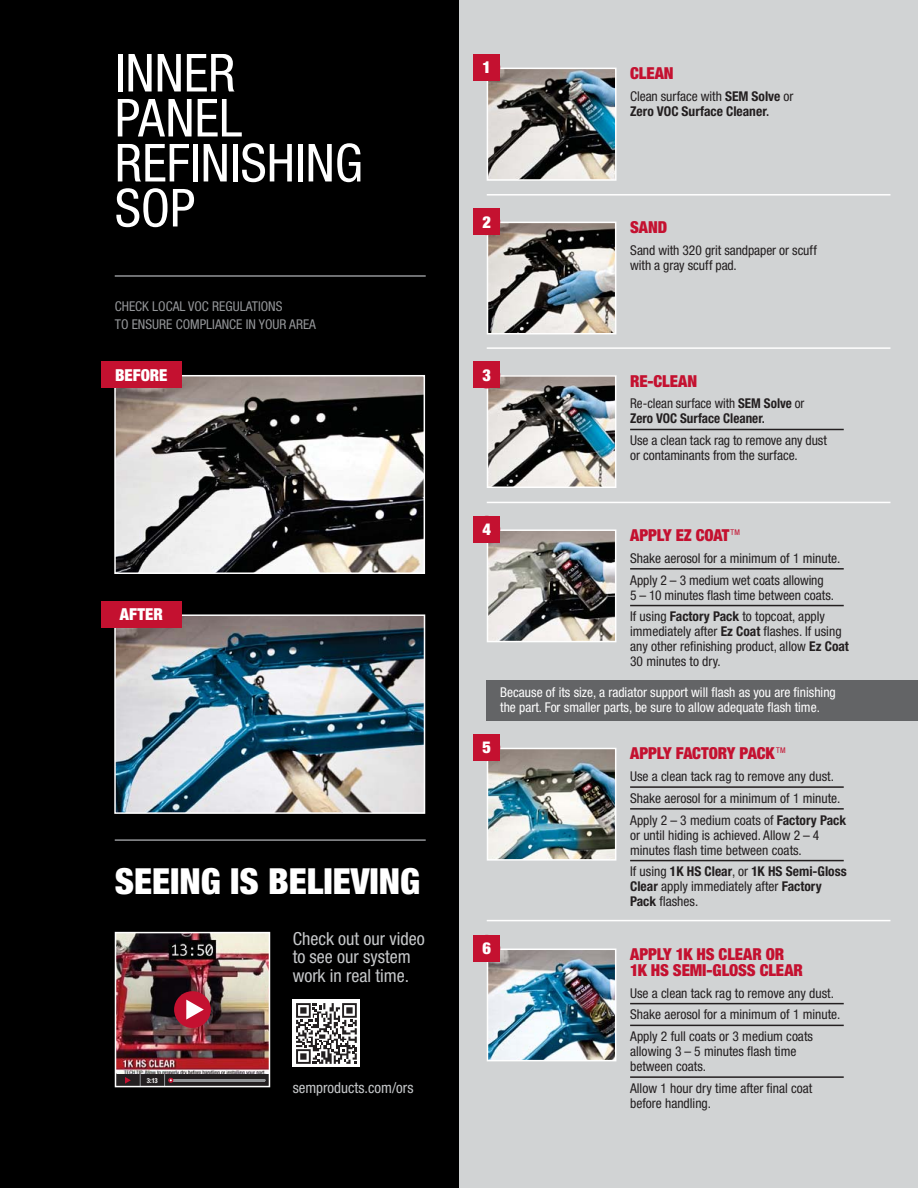
<style>
.page{position:relative;width:918px;height:1188px;background:#fff}
.page>*{position:absolute;margin:0;border:0;box-sizing:border-box;transform-origin:0 0}
.t1{font:condensed 52.5px/45px "Helvetica Neue LT Std";color:#fff}
.t2{font:900 condensed 36px "Helvetica Neue LT Std";color:#fff}
.t3{font:condensed 18px/18.8px "Helvetica Neue LT Std";color:#c6c8ca}
.t4{font:900 condensed 16.5px/15.8px "Helvetica Neue LT Std";letter-spacing:-.01em;color:#c41130}
.t5{font:900 condensed 16.5px "Helvetica Neue LT Std";color:#fff}
.t6{font:condensed 15px "Helvetica Neue LT Std";color:#c6c8ca}
.t7{font:condensed 13.5px/15px "Helvetica Neue LT Std";color:#231f20}
.t8{font:condensed 13.5px/15px "Helvetica Neue LT Std";color:#fff}
.t9{font:700 condensed 13.5px/15px "Helvetica Neue LT Std";color:#231f20}
.t10{font:condensed 13.5px/18.8px "Helvetica Neue LT Std";color:#939598}
.t11{font:700 condensed 6.9px "Helvetica Neue LT Std";color:#fff}
.s1{font-weight:400}
.s2{font-weight:500}
.s3{font-weight:700}
</style>
<div class="page">
<div style="left:0;top:0;width:459px;height:1188px;background:#000"></div>
<div style="left:459px;top:0;width:458px;height:1188px;background:#d1d3d4"></div>
<img style="left:490px;top:225px;width:123px;height:106px">
<div style="left:487px;top:222px;width:129px;height:112px;border:2px solid #fff"></div>
<div style="left:473px;top:208px;width:27px;height:27px;background:#c41130"></div>
<img style="left:490px;top:71px;width:124px;height:107px">
<div style="left:487px;top:68px;width:130px;height:113px;border:2px solid #fff"></div>
<div style="left:473px;top:54px;width:27px;height:27px;background:#c41130"></div>
<hr style="left:487px;top:194px;width:403px;height:2px;background:#fff">
<hr style="left:630px;top:429px;width:214px;height:1px;background:#231f20">
<hr style="left:487px;top:347px;width:403px;height:2px;background:#fff">
<img style="left:490px;top:378px;width:123px;height:107px">
<div style="left:487px;top:375px;width:129px;height:113px;border:2px solid #fff"></div>
<div style="left:473px;top:361px;width:27px;height:27px;background:#c41130"></div>
<hr style="left:630px;top:786px;width:214px;height:2px;background:#231f20">
<hr style="left:630px;top:808px;width:214px;height:2px;background:#231f20">
<hr style="left:630px;top:860px;width:214px;height:1px;background:#231f20">
<img style="left:490px;top:751px;width:123px;height:107px">
<div style="left:487px;top:748px;width:129px;height:113px;border:2px solid #fff"></div>
<div style="left:473px;top:734px;width:27px;height:27px;background:#c41130"></div>
<hr style="left:630px;top:568px;width:214px;height:2px;background:#231f20">
<hr style="left:630px;top:605px;width:214px;height:1px;background:#231f20">
<hr style="left:487px;top:502px;width:403px;height:1px;background:#fff">
<img style="left:490px;top:532px;width:123px;height:107px">
<div style="left:487px;top:529px;width:129px;height:113px;border:2px solid #fff"></div>
<div style="left:473px;top:516px;width:27px;height:27px;background:#c41130"></div>
<svg style="left:114px;top:920px;width:777px;height:168px"></svg>
<hr style="left:630px;top:1003px;width:214px;height:1px;background:#231f20">
<hr style="left:630px;top:1025px;width:214px;height:1px;background:#231f20">
<hr style="left:630px;top:1076px;width:214px;height:2px;background:#231f20">
<img style="left:490px;top:952px;width:123px;height:106px">
<div style="left:487px;top:949px;width:129px;height:112px;border:2px solid #fff"></div>
<div style="left:473px;top:935px;width:27px;height:27px;background:#c41130"></div>
<div style="left:487px;top:680px;width:431px;height:40px;background:#636466"></div>
<img style="left:117px;top:378px;width:305px;height:193px">
<div style="left:114px;top:375px;width:311px;height:199px;border:2px solid #fff"></div>
<div style="left:101px;top:361px;width:81px;height:27px;background:#c41130"></div>
<img style="left:117px;top:617px;width:305px;height:194px">
<div style="left:114px;top:614px;width:311px;height:200px;border:2px solid #fff"></div>
<div style="left:101px;top:601px;width:81px;height:27px;background:#c41130"></div>
<hr style="left:115px;top:275px;width:311px;height:2px;background:#939598">
<hr style="left:115px;top:839px;width:311px;height:2px;background:#939598">
<div style="left:293px;top:1000px;width:67px;height:67px;background:#fff"></div>
<svg style="left:296px;top:1003px;width:61px;height:61px"></svg>
<h1 class="t1" style="left:115px;top:55px;width:250px">INNER<br>PANEL<br>REFINISHING<br>SOP</h1>
<p class="t10" style="left:115px;top:298px;width:203px">CHECK LOCAL VOC REGULATIONS<br>TO ENSURE COMPLIANCE IN YOUR AREA</p>
<p class="t5" style="left:115px;top:366px;width:54px">BEFORE</p>
<p class="t5" style="left:120px;top:605px;width:45px">AFTER</p>
<h2 class="t2" style="left:115px;top:860px;width:307px">SEEING IS BELIEVING</h2>
<p class="t11" style="left:147px;top:1078px;width:12px">3:13</p>
<h3 class="t3" style="left:293px;top:930px;width:134px">Check out our video to see our system work in real time.</h3>
<p class="t6" style="left:293px;top:1082px;width:122px">semproducts.com/ors</p>
<p class="t5" style="left:482px;top:58px;width:10px">1</p>
<p class="t4" style="left:630px;top:66px;width:45px">CLEAN</p>
<p class="t9" style="left:630px;top:90px;width:165px"><span class="s1">Clean surface with</span> SEM Solve <span class="s1">or<br></span>Zero VOC Surface Cleaner<span class="s2">.</span></p>
<p class="t5" style="left:482px;top:212px;width:10px">2</p>
<p class="t4" style="left:630px;top:220px;width:39px">SAND</p>
<p class="t7" style="left:630px;top:244px;width:188px">Sand with 320 grit sandpaper or scuff with a gray scuff pad.</p>
<p class="t5" style="left:482px;top:366px;width:10px">3</p>
<p class="t4" style="left:630px;top:373px;width:69px">RE-CLEAN</p>
<p class="t9" style="left:630px;top:397px;width:176px"><span class="s1">Re-clean surface with</span> SEM Solve <span class="s1">or<br></span>Zero VOC Surface Cleaner<span class="s2">.</span></p>
<p class="t7" style="left:630px;top:434px;width:198px">Use a clean tack rag to remove any dust or contaminants from the surface.</p>
<p class="t5" style="left:482px;top:520px;width:10px">4</p>
<p class="t4" style="left:630px;top:527px;width:111px">APPLY EZ COAT <sup>TM</sup></p>
<p class="t7" style="left:630px;top:548px;width:212px;line-height:21.8px">Shake aerosol for a minimum of 1 minute.<br>Apply 2 – 3 medium wet coats allowing</p>
<p class="t7" style="left:630px;top:585px;width:205px;line-height:21.8px">5 – 10 minutes flash time between coats.<br>If using <span class="s3">Factory Pack</span> to topcoat, apply</p>
<p class="t7" style="left:630px;top:625px;width:220px">immediately after <span class="s3">Ez Coat</span> flashes. If using any other refinishing product, allow <span class="s3">Ez Coat<br></span>30 minutes to dry.</p>
<p class="t8" style="left:500px;top:686px;width:337px">Because of its size, a radiator support will flash as you are finishing the part. For smaller parts, be sure to allow adequate flash time.</p>
<p class="t5" style="left:482px;top:738px;width:10px">5</p>
<p class="t4" style="left:630px;top:746px;width:157px">APPLY FACTORY PACK <sup>TM</sup></p>
<p class="t7" style="left:630px;top:767px;width:218px;line-height:21.8px">Use a clean tack rag to remove any dust.<br>Shake aerosol for a minimum of 1 minute.<br>Apply 2 – 3 medium coats of <span class="s3">Factory Pack</span></p>
<p class="t7" style="left:630px;top:828px;width:191px">or until hiding is achieved. Allow 2 – 4 minutes flash time between coats.</p>
<p class="t7" style="left:630px;top:865px;width:218px">If using <span class="s3">1K HS Clear</span>, or <span class="s3">1K HS Semi-Gloss<br>Clear</span> apply immediately after <span class="s3">Factory<br>Pack</span> flashes.</p>
<p class="t5" style="left:482px;top:939px;width:10px">6</p>
<p class="t4" style="left:630px;top:947px;width:174px">APPLY 1K HS CLEAR OR<br>1K HS SEMI-GLOSS CLEAR</p>
<p class="t7" style="left:630px;top:983px;width:212px;line-height:21.8px">Use a clean tack rag to remove any dust.<br>Shake aerosol for a minimum of 1 minute.<br>Apply 2 full coats or 3 medium coats</p>
<p class="t7" style="left:630px;top:1045px;width:168px">allowing 3 – 5 minutes flash time between coats.</p>
<p class="t7" style="left:630px;top:1082px;width:184px">Allow 1 hour dry time after final coat before handling.</p>
</div>
